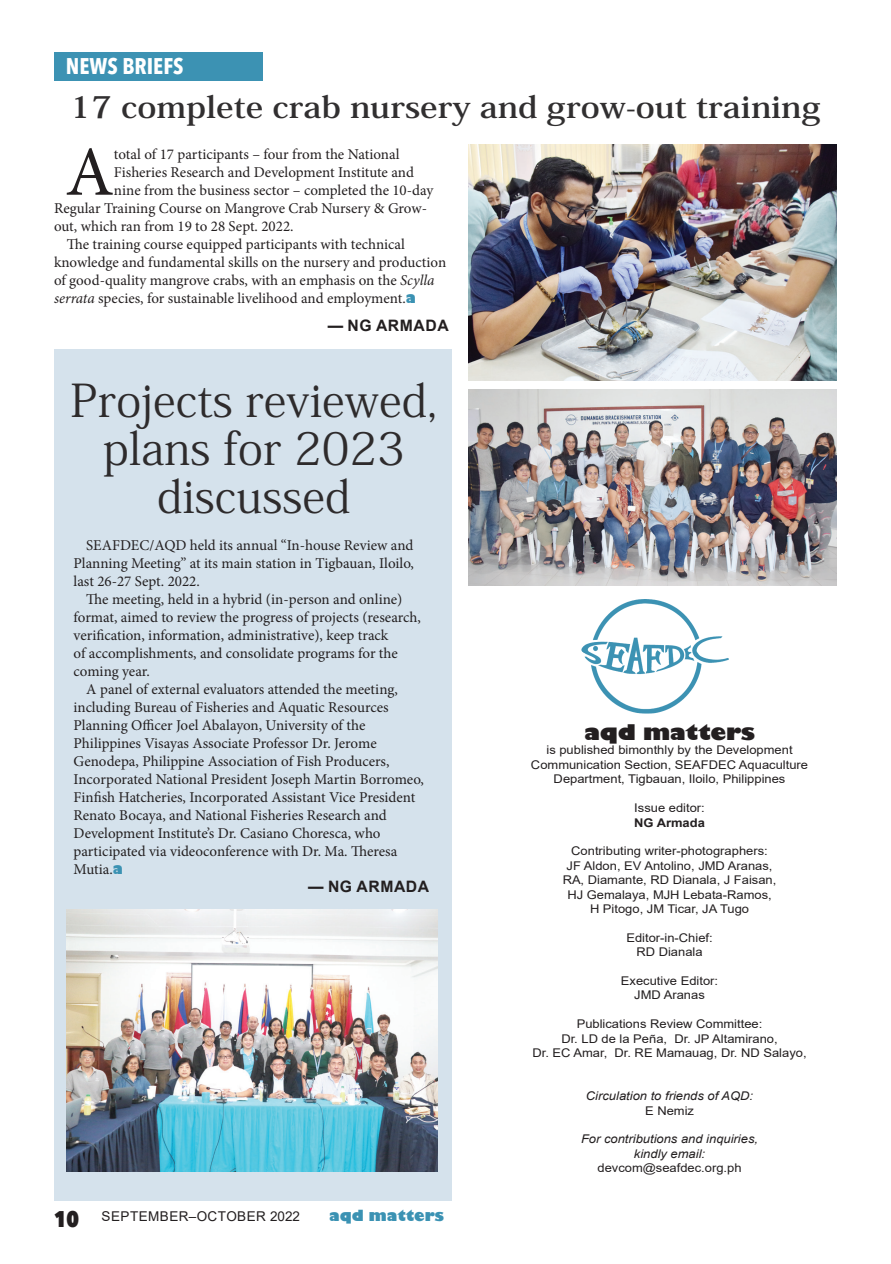
<style>
.page{position:relative;width:891px;height:1264px;background:#fff}
.page>*{position:absolute;margin:0;border:0;box-sizing:border-box;transform-origin:0 0}
.t1{font:70.35px "Minion Pro";color:#231f20}
.t2{font:45.15px/48.2px "Koz Min Pro";color:#2e2b2c;text-align:center}
.t3{font:700 30px "Koz Min Pro";color:#312f30;scale:1.12 1}
.t4{font:700 condensed 22.5px "Avenir Next LT Pro";color:#fff}
.t5{font:800 21px "Gill Sans";letter-spacing:-.01em;color:#231f20;scale:1.08 1}
.t6{font:700 15.75px "Arial";letter-spacing:.035em;color:#231f20}
.t7{font:15px/18px "Minion Pro";color:#231f20}
.t8{font:800 15px "Gill Sans";color:#3b92b3}
.t9{font:13.5px "Arial";letter-spacing:.035em;color:#231f20}
.t10{font:12px/14.4px "Arial";color:#231f20;text-align:center;scale:1.08 1}
.t11{font:italic 12px "Arial";color:#231f20;scale:1.08 1}
.t12{font:700 12px "Arial";color:#231f20;scale:1.08 1}
.s1{font-style:italic}
.s2{font-family:"Gill Sans";font-weight:800;color:#3b92b3}
.s3{font-size:15.45px}
.s4{font-family:"Avenir Next LT Pro";font-weight:800;font-stretch:condensed;font-size:22.5px}
</style>
<div class="page">
<div style="left:54px;top:349px;width:397px;height:851px;background:#d5e2ec"></div>
<img style="left:581px;top:599px;width:147px;height:115px">
<div style="left:54px;top:52px;width:208px;height:29px;background:#3c92b3"></div>
<img style="left:469px;top:390px;width:368px;height:196px">
<img style="left:469px;top:145px;width:368px;height:236px">
<img style="left:66px;top:910px;width:372px;height:261px">
<p class="t4" style="left:66px;top:52px;width:119px">NEWS BRIEFS</p>
<p class="t3" style="left:70px;top:85px;width:672px">17 complete crab nursery and grow-out training</p>
<p class="t1" style="left:65px;top:125px;width:50px">A</p>
<p class="t7" style="left:114px;top:145px;width:287px">total of 17 participants – four from the National</p>
<p class="t7" style="left:114px;top:163px;width:301px">Fisheries Research and Development Institute and</p>
<p class="t7" style="left:114px;top:181px;width:321px">nine from the business sector – completed the 10-day</p>
<p class="t7" style="left:54px;top:199px;width:375px">Regular Training Course on Mangrove Crab Nursery &amp; Grow-</p>
<p class="t7" style="left:54px;top:217px;width:241px">out, which ran from 19 to 28 Sept. 2022.</p>
<p class="t7" style="left:54px;top:235px;width:394px;text-indent:13px">The training course equipped participants with technical knowledge and fundamental skills on the nursery and production of good-quality mangrove crabs, with an emphasis on the <span class="s1">Scylla serrata</span> species, for sustainable livelihood and employment.<span class="s2">a</span></p>
<p class="t6" style="left:328px;top:314px;width:122px"><span class="s3">—</span> NG ARMADA</p>
<p class="t2" style="left:71px;top:374px;width:368px">Projects reviewed, plans for 2023 discussed</p>
<p class="t7" style="left:74px;top:536px;width:342px;text-align:justify;text-indent:13px">SEAFDEC/AQD held its annual “In-house Review and Planning Meeting” at its main station in Tigbauan, Iloilo, last 26-27 Sept. 2022.</p>
<p class="t7" style="left:74px;top:590px;width:349px;text-indent:13px">The meeting, held in a hybrid (in-person and online) format, aimed to review the progress of projects (research, verification, information, administrative), keep track<br>of accomplishments, and consolidate programs for the coming year.</p>
<p class="t7" style="left:74px;top:680px;width:352px;text-indent:13px">A panel of external evaluators attended the meeting, including Bureau of Fisheries and Aquatic Resources Planning Officer Joel Abalayon, University of the Philippines Visayas Associate Professor Dr. Jerome Genodepa, Philippine Association of Fish Producers, Incorporated National President Joseph Martin Borromeo, Finfish Hatcheries, Incorporated Assistant Vice President Renato Bocaya, and National Fisheries Research and Development Institute’s Dr. Casiano Choresca, who participated via videoconference with Dr. Ma. Theresa Mutia.<span class="s2">a</span></p>
<p class="t6" style="left:308px;top:875px;width:122px"><span class="s3">—</span> NG ARMADA</p>
<p class="t9" style="left:54px;top:1207px;width:248px"><span class="s4">10</span> SEPTEMBER–OCTOBER 2022</p>
<p class="t8" style="left:329px;top:1206px;width:116px">aqd matters</p>
<p class="t5" style="left:584px;top:719px;width:160px">aqd matters</p>
<p class="t10" style="left:531px;top:743px;width:258px">is published bimonthly by the Development<br>Communication Section, SEAFDEC Aquaculture<br>Department, Tigbauan, Iloilo, Philippines</p>
<p class="t10" style="left:634px;top:800px;width:67px">Issue editor:</p>
<p class="t12" style="left:634px;top:814px;width:67px">NG Armada</p>
<p class="t10" style="left:571px;top:844px;width:183px">Contributing writer-photographers:</p>
<p class="t10" style="left:567px;top:858px;width:192px">JF Aldon, EV Antolino, JMD Aranas,</p>
<p class="t10" style="left:563px;top:872px;width:199px">RA, Diamante, RD Dianala, J Faisan,</p>
<p class="t10" style="left:567px;top:887px;width:191px">HJ Gemalaya, MJH Lebata-Ramos,</p>
<p class="t10" style="left:590px;top:901px;width:149px">H Pitogo, JM Ticar, JA Tugo</p>
<p class="t10" style="left:626px;top:930px;width:81px">Editor-in-Chief:</p>
<p class="t10" style="left:636px;top:944px;width:63px">RD Dianala</p>
<p class="t10" style="left:621px;top:973px;width:91px">Executive Editor:</p>
<p class="t10" style="left:634px;top:988px;width:67px">JMD Aranas</p>
<p class="t10" style="left:577px;top:1016px;width:173px">Publications Review Committee:</p>
<p class="t10" style="left:561px;top:1031px;width:202px">Dr. LD de la Peña, Dr. JP Altamirano,</p>
<p class="t10" style="left:532px;top:1045px;width:255px">Dr. EC Amar, Dr. RE Mamauag, Dr. ND Salayo,</p>
<p class="t11" style="left:586px;top:1088px;width:156px">Circulation to friends of AQD:</p>
<p class="t10" style="left:645px;top:1103px;width:47px">E Nemiz</p>
<p class="t11" style="left:581px;top:1131px;width:165px">For contributions and inquiries,</p>
<p class="t11" style="left:634px;top:1145px;width:67px">kindly email:</p>
<p class="t10" style="left:597px;top:1160px;width:135px">devcom@seafdec.org.ph</p>
</div>
